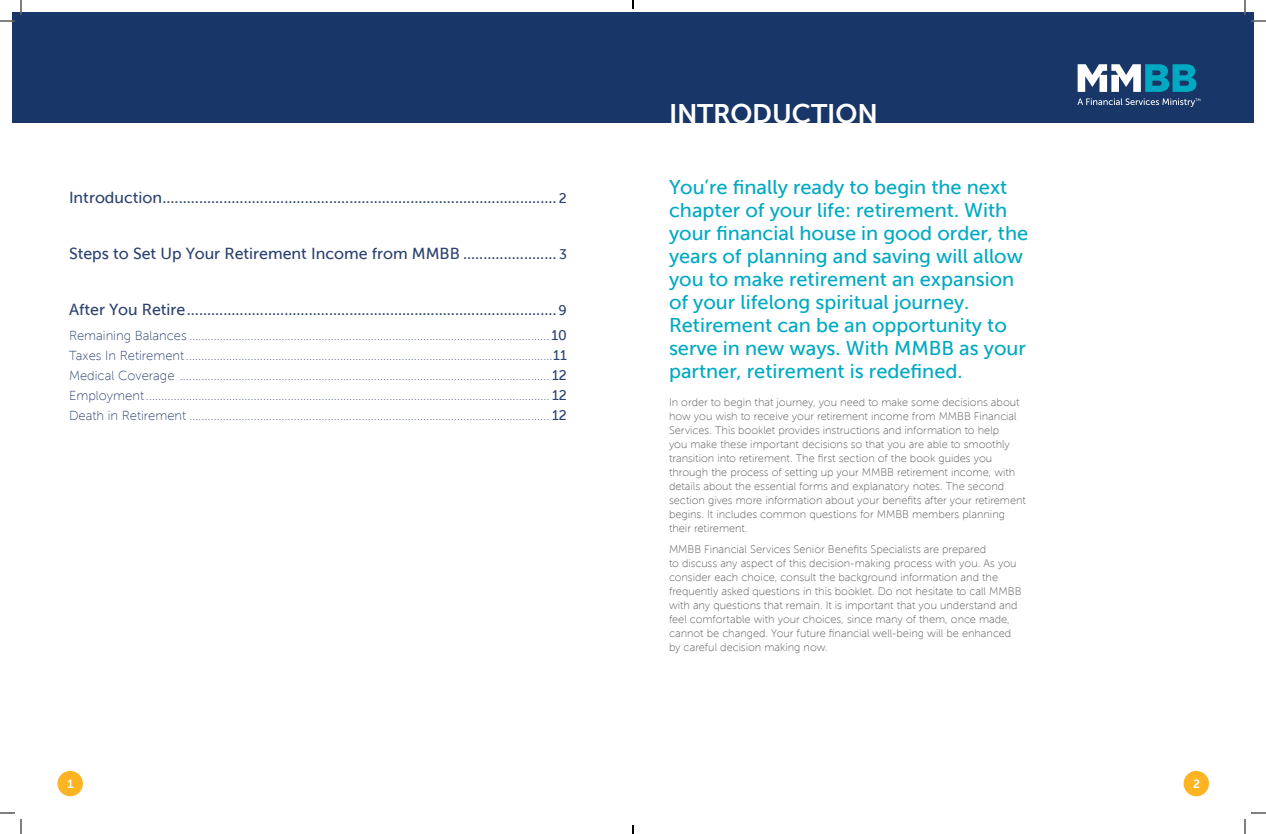
<style>
.page{position:relative;width:1266px;height:834px;background:#fff}
.page>*{position:absolute;margin:0;border:0;box-sizing:border-box;transform-origin:0 0}
.t1{font:27px "Museo Sans 700";letter-spacing:-.005em;color:#fff}
.t2{font:20px/23px "Museo Sans 500";color:#00a9c2}
.t3{font:16px "Museo Sans 500";color:#2b4270}
.t4{font:13px/20px "Museo Sans 100";color:#2b4270;text-align:justify}
.t5{font:12px "Museo Sans 700";color:#fff}
.t6{font:11px/14px "Museo Sans 100";color:#57585a}
.s1{font-size:14px}
.s2{font-family:"Museo Sans 500";font-size:14px}
</style>
<div class="page">
<div style="left:1184px;top:771px;width:25px;height:25px;background:#fcb423;border-radius:50%"></div>
<div style="left:57px;top:771px;width:26px;height:25px;background:#fcb423;border-radius:50%"></div>
<div style="left:12px;top:12px;width:1242px;height:111px;background:#183667"></div>
<svg style="left:1078px;top:64px;width:118px;height:28px"></svg>
<svg style="left:1077px;top:98px;width:123px;height:9px"></svg>
<svg style="left:0;top:0;width:22px;height:22px"></svg>
<svg style="left:0;top:812px;width:22px;height:22px"></svg>
<svg style="left:1244px;top:0;width:22px;height:22px"></svg>
<svg style="left:1244px;top:812px;width:22px;height:22px"></svg>
<svg style="left:632px;top:0;width:2px;height:9px"></svg>
<svg style="left:632px;top:825px;width:2px;height:9px"></svg>
<h3 class="t3" style="left:69px;top:189px;width:500px">Introduction................................................................................................. <span class="s1">2</span></h3>
<h3 class="t3" style="left:69px;top:245px;width:500px">Steps to Set Up Your Retirement Income from MMBB ....................... <span class="s1">3</span></h3>
<h3 class="t3" style="left:69px;top:301px;width:499px">After You Retire...........................................................................................<span class="s1">9</span></h3>
<p class="t4" style="left:69px;top:326px;width:500px">Remaining Balances ..................................................................................................................... <span class="s2">10<br></span>Taxes In Retirement.......................................................................................................................<span class="s2">11<br></span>Medical Coverage ........................................................................................................................ <span class="s2">12<br></span>Employment................................................................................................................................... <span class="s2">12<br></span>Death in Retirement ..................................................................................................................... <span class="s2">12</span></p>
<h1 class="t1" style="left:669px;top:99px;width:210px">INTRODUCTION</h1>
<p class="t2" style="left:669px;top:175px;width:361px">You’re finally ready to begin the next chapter of your life: retirement. With your financial house in good order, the years of planning and saving will allow you to make retirement an expansion of your lifelong spiritual journey.<br>Retirement can be an opportunity to serve in new ways. With MMBB as your partner, retirement is redefined.</p>
<p class="t6" style="left:669px;top:395px;width:358px">In order to begin that journey, you need to make some decisions about how you wish to receive your retirement income from MMBB Financial Services. This booklet provides instructions and information to help<br>you make these important decisions so that you are able to smoothly transition into retirement. The first section of the book guides you through the process of setting up your MMBB retirement income, with details about the essential forms and explanatory notes. The second section gives more information about your benefits after your retirement begins. It includes common questions for MMBB members planning their retirement.</p>
<p class="t6" style="left:669px;top:542px;width:354px">MMBB Financial Services Senior Benefits Specialists are prepared<br>to discuss any aspect of this decision-making process with you. As you consider each choice, consult the background information and the frequently asked questions in this booklet. Do not hesitate to call MMBB with any questions that remain. It is important that you understand and feel comfortable with your choices, since many of them, once made, cannot be changed. Your future financial well-being will be enhanced by careful decision making now.</p>
<p class="t5" style="left:68px;top:777px;width:8px">1</p>
<p class="t5" style="left:1193px;top:777px;width:8px">2</p>
</div>
